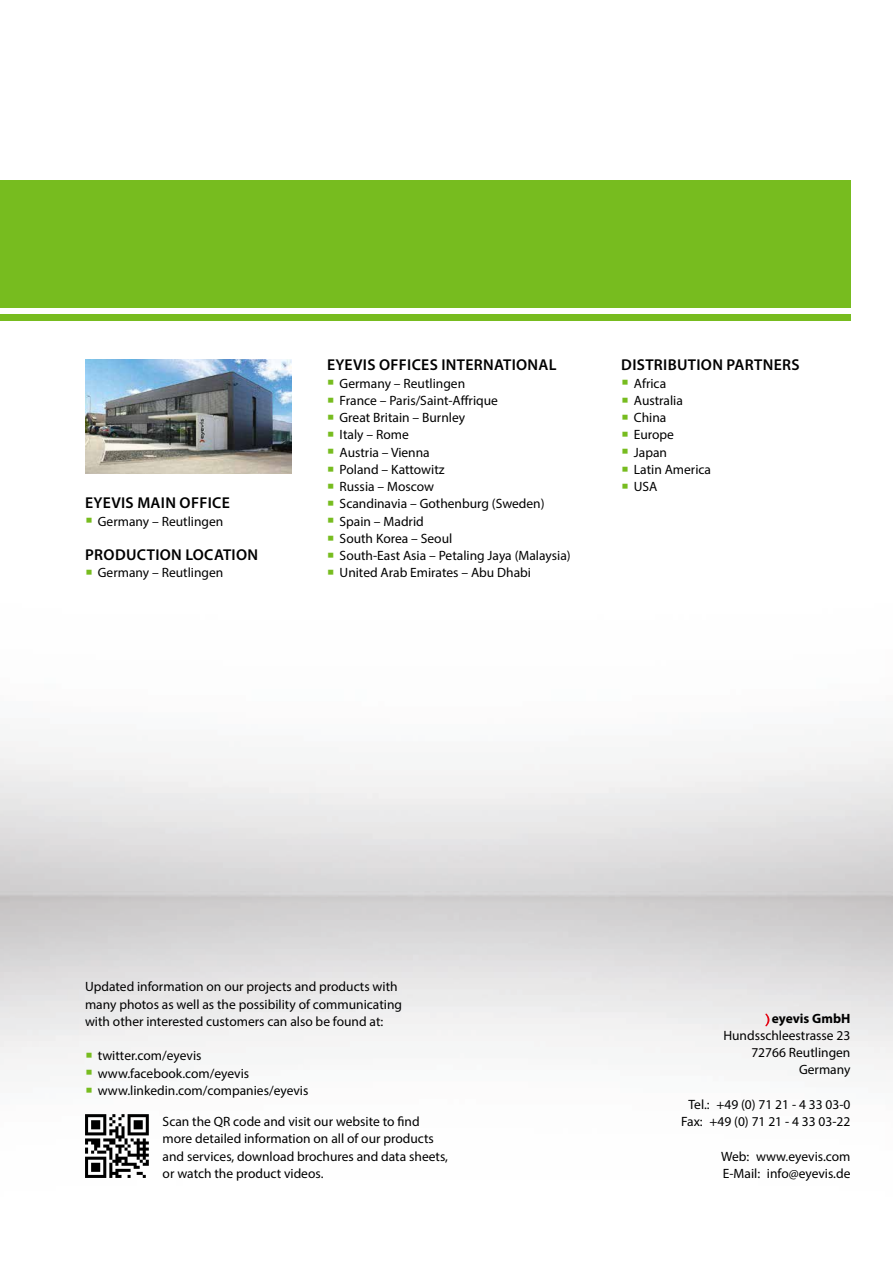
<style>
.page{position:relative;width:893px;height:1263px;background:#fff}
.page>*{position:absolute;margin:0;border:0;box-sizing:border-box;transform-origin:0 0}
.t1{font:600 15.75px "Myriad Pro";letter-spacing:.02em;color:#000}
.t2{font:13.5px/17.2px "Myriad Pro";color:#000}
.t3{font:700 13.5px "Myriad Pro";color:#000}
.s1{font-family:"Arial";font-weight:900;font-size:24px;color:#77bc1f}
</style>
<div class="page">
<img style="left:0;top:180px;width:893px;height:890px">
<div style="left:0;top:181px;width:850px;height:127px;background:#77bc1f"></div>
<div style="left:0;top:314px;width:850px;height:7px;background:#77bc1f"></div>
<img style="left:85px;top:359px;width:207px;height:115px">
<svg style="left:765px;top:1013px;width:4px;height:13px"></svg>
<svg style="left:85px;top:1114px;width:64px;height:64px"></svg>
<p class="t1" style="left:85px;top:493px;width:146px">EYEVIS MAIN OFFICE</p>
<p class="t2" style="left:85px;top:512px;width:140px"><span class="s1">·</span> Germany – Reutlingen</p>
<p class="t1" style="left:85px;top:545px;width:174px">PRODUCTION LOCATION</p>
<p class="t2" style="left:85px;top:564px;width:140px"><span class="s1">·</span> Germany – Reutlingen</p>
<p class="t1" style="left:327px;top:355px;width:231px">EYEVIS OFFICES INTERNATIONAL</p>
<p class="t2" style="left:327px;top:374px;width:245px"><span class="s1">·</span> Germany – Reutlingen<br><span class="s1">·</span> France – Paris/Saint-Affrique<br><span class="s1">·</span> Great Britain – Burnley<br><span class="s1">·</span> Italy – Rome<br><span class="s1">·</span> Austria – Vienna<br><span class="s1">·</span> Poland – Kattowitz<br><span class="s1">·</span> Russia – Moscow<br><span class="s1">·</span> Scandinavia – Gothenburg (Sweden)<br><span class="s1">·</span> Spain – Madrid<br><span class="s1">·</span> South Korea – Seoul<br><span class="s1">·</span> South-East Asia – Petaling Jaya (Malaysia) <span class="s1">·</span> United Arab Emirates – Abu Dhabi</p>
<p class="t1" style="left:621px;top:355px;width:180px">DISTRIBUTION PARTNERS</p>
<p class="t2" style="left:621px;top:374px;width:91px"><span class="s1">·</span> Africa<br><span class="s1">·</span> Australia<br><span class="s1">·</span> China<br><span class="s1">·</span> Europe<br><span class="s1">·</span> Japan<br><span class="s1">·</span> Latin America <span class="s1">·</span> USA</p>
<p class="t2" style="left:85px;top:978px;width:319px">Updated information on our projects and products with many photos as well as the possibility of communicating with other interested customers can also be found at:</p>
<p class="t2" style="left:85px;top:1047px;width:225px"><span class="s1">·</span> twitter.com/eyevis<br><span class="s1">·</span> www.facebook.com/eyevis<br><span class="s1">·</span> www.linkedin.com/companies/eyevis</p>
<p class="t2" style="left:163px;top:1113px;width:287px">Scan the QR code and visit our website to find more detailed information on all of our products and services, download brochures and data sheets, or watch the product videos.</p>
<p class="t3" style="left:772px;top:1009px;width:80px">eyevis GmbH</p>
<p class="t2" style="left:723px;top:1026px;width:129px;text-align:right">Hundsschleestrasse 23<br>72766 Reutlingen<br>Germany</p>
<p class="t2" style="left:681px;top:1095px;width:171px;text-align:center">Tel.: +49 (0) 71 21 - 4 33 03-0<br>Fax: +49 (0) 71 21 - 4 33 03-22</p>
<p class="t2" style="left:721px;top:1147px;width:131px">Web: www.eyevis.com<br>E-Mail: info@eyevis.de</p>
</div>
